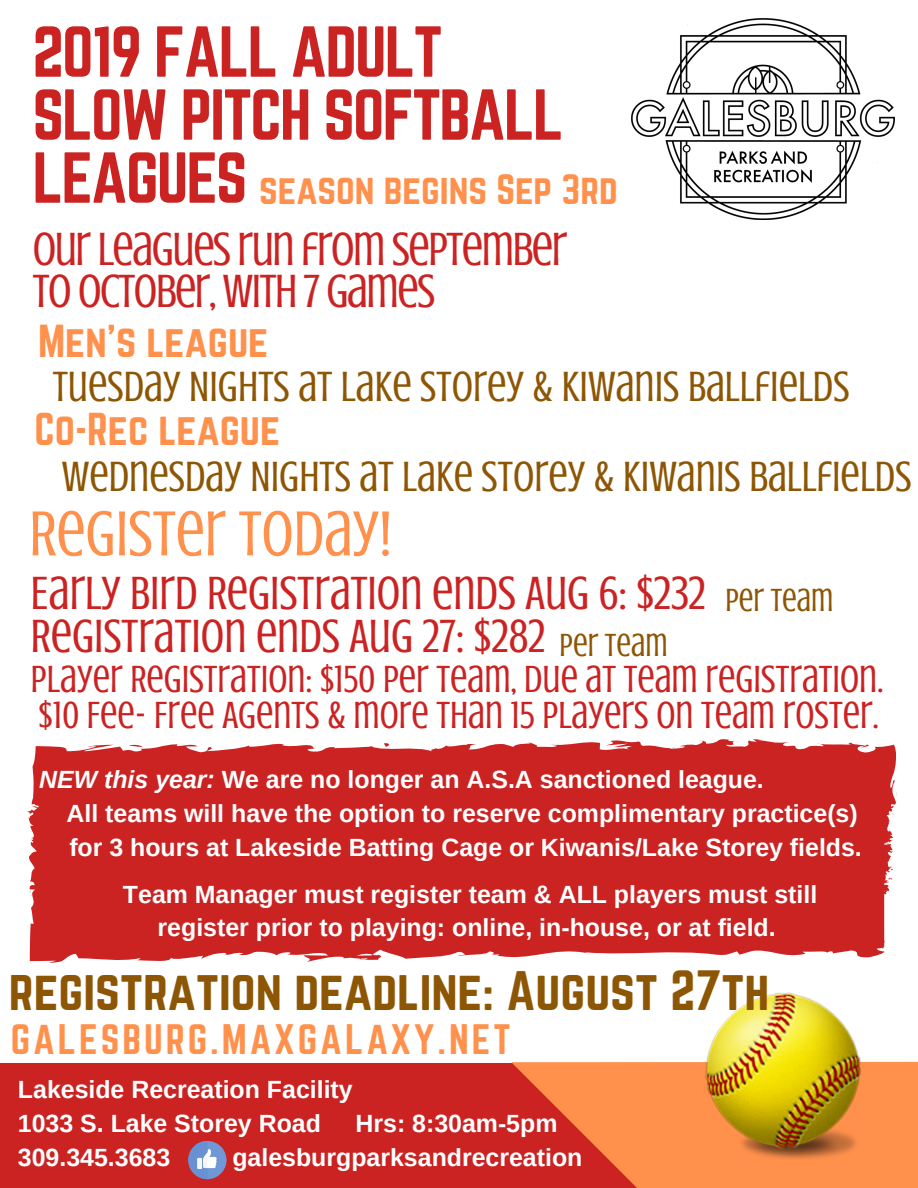
<style>
.page{position:relative;width:918px;height:1188px;background:#fff}
.page>*{position:absolute;margin:0;border:0;box-sizing:border-box;transform-origin:0 0}
.t1{font:65.4px "Crushed";color:#ff914d}
.t2{font:63px/63px "Norwester";letter-spacing:-.03em;color:#cb2222}
.t3{font:49.8px "Norwester";color:#8d5604}
.t4{font:48px/43.2px "Crushed";color:#cb2222}
.t5{font:48px/41.7px "Crushed";letter-spacing:-.03em;color:#cb2222}
.t6{font:43.65px/89.2px "Crushed";color:#8d5604}
.t7{font:40.5px "Norwester";color:#ff914d}
.t8{font:39px/36px "Crushed";color:#cb2222}
.t9{font:37.35px "Norwester";letter-spacing:.08em;color:#ff914d}
.t10{font:37.35px "Norwester";color:#ff914d}
.t11{font:33px "Crushed";color:#8d5604}
.t12{font:700 24.9px/33.8px "Arimo";color:#fff}
.s1{font-style:italic}
</style>
<div class="page">
<div style="left:0;top:1064px;width:660px;height:124px;background:#cb2222"></div>
<div style="left:27px;top:743px;width:484px;height:220px;background:#cb2222"></div>
<svg style="left:511px;top:739px;width:386px;height:440px;fill:#cb2222"></svg>
<img style="left:628px;top:963px;width:290px;height:225px">
<div style="left:188px;top:1141px;width:39px;height:38px;background:#7097d6;border-radius:50%"></div>
<svg style="left:188px;top:1141px;width:29px;height:38px"></svg>
<img style="left:631px;top:19px;width:263px;height:200px">
<h2 class="t2" style="left:32px;top:23px;width:533px">2019 FALL ADULT<br>SLOW PITCH SOFTBALL<br>LEAGUES</h2>
<h3 class="t10" style="left:259px;top:171px;width:360px">season begins Sep 3rd</h3>
<h3 class="t5" style="left:33px;top:229px;width:536px">OUR LEAGUES RUN FROM SEPTEMBER<br>TO OCTOBER, WITH 7 GAMES</h3>
<h3 class="t7" style="left:38px;top:322px;width:232px">Men's league</h3>
<h3 class="t6" style="left:53px;top:342px;width:860px">TUESDAY NIGHTS AT LAKE STOREY &amp; KIWANIS BALLFIELDS<br>WEDNESDAY NIGHTS AT LAKE STOREY &amp; KIWANIS BALLFIELDS</h3>
<h3 class="t7" style="left:35px;top:409px;width:247px">Co-Rec league</h3>
<h1 class="t1" style="left:29px;top:497px;width:364px">REGISTER TODAY!</h1>
<h3 class="t4" style="left:31px;top:572px;width:676px">EARLY BIRD REGISTRATION ENDS AUG 6: $232<br>REGISTRATION ENDS AUG 27: $282</h3>
<h3 class="t8" style="left:31px;top:661px;width:854px">PLAYER REGISTRATION: $150 PER TEAM, DUE AT TEAM REGISTRATION. $10 FEE- FREE AGENTS &amp; MORE THAN 15 PLAYERS ON TEAM ROSTER.</h3>
<h3 class="t11" style="left:725px;top:582px;width:110px">PER TEAM</h3>
<h3 class="t11" style="left:560px;top:627px;width:110px">PER TEAM</h3>
<p class="t12" style="left:67px;top:763px;width:797px;text-indent:-27px"><span class="s1">NEW this year:</span> We are no longer an A.S.A sanctioned league.<br>All teams will have the option to reserve complimentary practice(s) for 3 hours at Lakeside Batting Cage or Kiwanis/Lake Storey fields.</p>
<p class="t12" style="left:123px;top:877px;width:696px;text-align:center">Team Manager must register team &amp; ALL players must still register prior to playing: online, in-house, or at field.</p>
<h3 class="t3" style="left:9px;top:966px;width:762px">registration deadline: August 27th</h3>
<h3 class="t9" style="left:11px;top:1022px;width:501px">GALESBURG.MAXGALAXY.NET</h3>
<p class="t12" style="left:18px;top:1073px;width:336px">Lakeside Recreation Facility<br>1033 S. Lake Storey Road</p>
<p class="t12" style="left:356px;top:1106px;width:203px">Hrs: 8:30am-5pm</p>
<p class="t12" style="left:18px;top:1140px;width:154px">309.345.3683</p>
<p class="t12" style="left:232px;top:1140px;width:351px">galesburgparksandrecreation</p>
</div>
